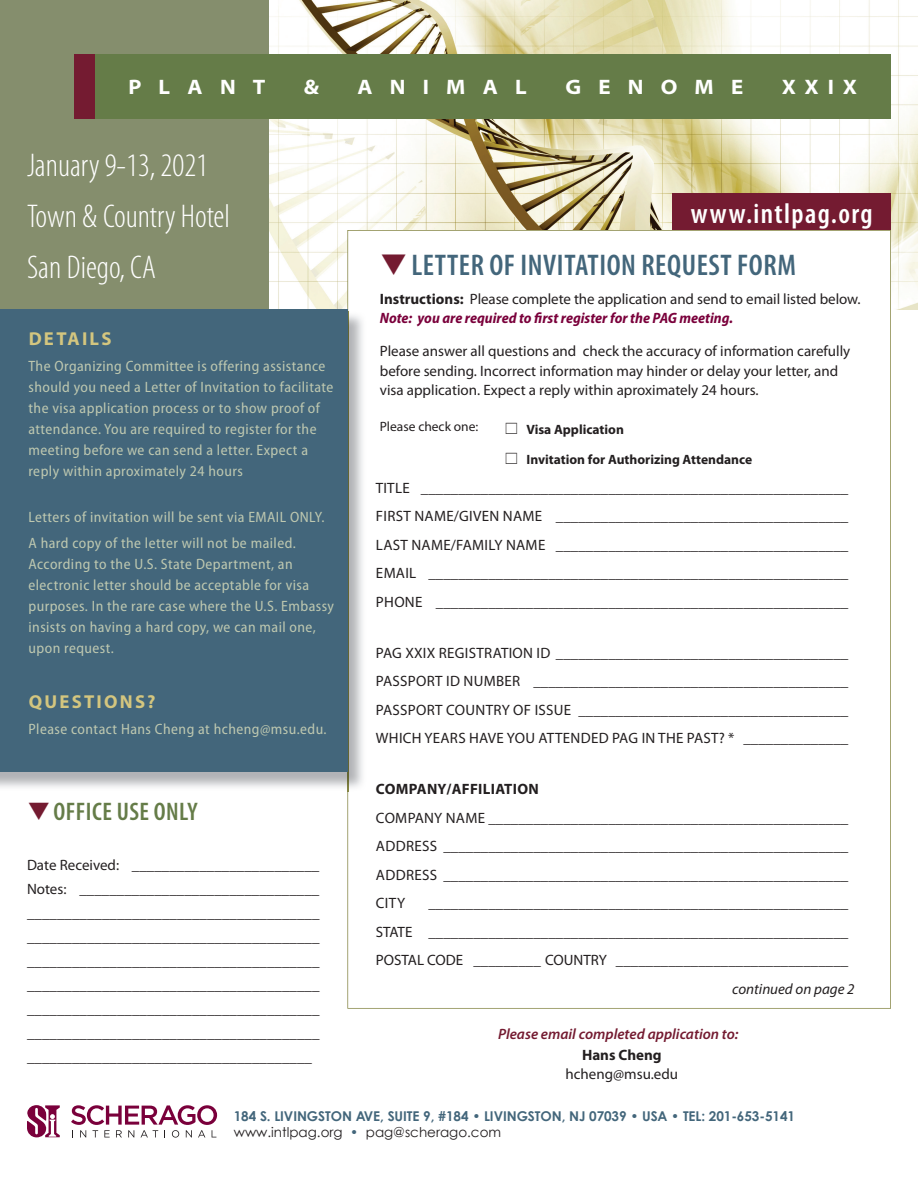
<style>
.page{position:relative;width:918px;height:1188px;background:#fff}
.page>*{position:absolute;margin:0;border:0;box-sizing:border-box;transform-origin:0 0}
.t1{font:300 condensed 33px/51px "Myriad Pro";color:#fff}
.t2{font:600 condensed 30px "Myriad Pro";letter-spacing:.02em;color:#43667b}
.t3{font:600 condensed 28.5px "Myriad Pro";letter-spacing:.05em;color:#fff}
.t4{font:600 condensed 25.5px "Myriad Pro";letter-spacing:.02em;color:#657c48}
.t5{font:700 semi-expanded 21px "Myriad Pro";letter-spacing:.82em;color:#fff}
.t6{font:700 18.75px "Myriad Pro";letter-spacing:.12em;color:#d4c67f}
.t7{font:15px/28.5px "Myriad Pro";color:#231f20;text-align:justify}
.t8{font:semi-condensed 15px/21px "Myriad Pro";letter-spacing:.03em;color:#bec8b0}
.t9{font:italic 600 15px "Myriad Pro";color:#741b31}
.t10{font:700 15px "Myriad Pro";letter-spacing:.02em;color:#231f20}
.t11{font:italic 15px "Myriad Pro";color:#231f20}
.t12{font:700 15px "Myriad Pro";color:#231f20}
.t13{font:700 13.5px/16.2px "Century Gothic";letter-spacing:-.005em;color:#43667b}
.t14{font:700 13.5px "Myriad Pro";color:#231f20}
.t15{font:13.5px "Myriad Pro";color:#231f20}
.s1{color:#741b31}
.s2{font-weight:700}
.s3{font-weight:700;font-style:italic;font-stretch:semi-condensed;color:#7a003b}
.s4{font-weight:400;color:#231f20}
.s5{font-weight:400}
</style>
<div class="page">
<img style="left:268px;top:0;width:650px;height:310px">
<svg style="left:347px;top:230px;width:544px;height:779px"></svg>
<div style="left:0;top:0;width:268px;height:310px;background:#858e6d"></div>
<img style="left:0;top:312px;width:366px;height:479px">
<img style="left:347px;top:312px;width:1px;height:479px">
<div style="left:0;top:310px;width:347px;height:462px;background:#43667b"></div>
<div style="left:94px;top:54px;width:797px;height:65px;background:#657c48"></div>
<div style="left:74px;top:54px;width:20px;height:65px;background:#741b31"></div>
<div style="left:672px;top:194px;width:219px;height:36px;background:#741b31"></div>
<svg style="left:71px;top:1105px;width:146px;height:33px"></svg>
<svg style="left:27px;top:1105px;width:33px;height:32px"></svg>
<svg style="left:506px;top:423px;width:11px;height:11px"></svg>
<svg style="left:506px;top:453px;width:11px;height:11px"></svg>
<h3 class="t5" style="left:128px;top:76px;width:139px">PLANT</h3>
<h3 class="t5" style="left:304px;top:76px;width:17px">&amp;</h3>
<h3 class="t5" style="left:358px;top:76px;width:171px">ANIMAL</h3>
<h3 class="t5" style="left:565px;top:76px;width:179px">GENOME</h3>
<h3 class="t5" style="left:782px;top:76px;width:77px">XXIX</h3>
<h1 class="t1" style="left:27px;top:140px;width:205px">January 9-13, 2021<br>Town &amp; Country Hotel<br>San Diego, CA</h1>
<p class="t6" style="left:29px;top:327px;width:84px">DETAILS</p>
<p class="t8" style="left:28px;top:356px;width:306px">The Organizing Committee is offering assistance should you need a Letter of Invitation to facilitate the visa application process or to show proof of attendance. You are required to register for the meeting before we can send a letter. Expect a reply within aproximately 24 hours</p>
<p class="t8" style="left:28px;top:505px;width:298px;line-height:25.5px">Letters of invitation will be sent via EMAIL ONLY.<br>A hard copy of the letter will not be mailed.</p>
<p class="t8" style="left:28px;top:554px;width:307px">According to the U.S. State Department, an electronic letter should be acceptable for visa purposes. In the rare case where the U.S. Embassy insists on having a hard copy, we can mail one, upon request.</p>
<p class="t6" style="left:29px;top:690px;width:128px">QUESTIONS?</p>
<p class="t8" style="left:28px;top:718px;width:300px">Please contact Hans Cheng at hcheng@msu.edu.</p>
<h3 class="t4" style="left:27px;top:796px;width:172px"><span class="s1">❑</span>OFFICE USE ONLY</h3>
<p class="t7" style="left:27px;top:853px;width:294px;line-height:24px">Date Received: _________________________ Notes: ________________________________ _______________________________________ _______________________________________ _______________________________________ _______________________________________ _______________________________________ _______________________________________ ______________________________________</p>
<h3 class="t3" style="left:691px;top:196px;width:183px">www.intlpag.org</h3>
<h2 class="t2" style="left:380px;top:246px;width:418px"><span class="s1">❑</span> LETTER OF INVITATION REQUEST FORM</h2>
<p class="t7" style="left:380px;top:289px;width:482px;line-height:19.5px"><span class="s2">Instructions:</span> Please complete the application and send to email listed below.<br><span class="s3">Note: you are required to first register for the PAG meeting.</span></p>
<p class="t7" style="left:380px;top:341px;width:472px;line-height:19.5px;text-align:left">Please answer all questions and check the accuracy of information carefully before sending. Incorrect information may hinder or delay your letter, and visa application. Expect a reply within aproximately 24 hours.</p>
<p class="t15" style="left:380px;top:418px;width:100px">Please check one:</p>
<p class="t14" style="left:526px;top:421px;width:99px">Visa Application</p>
<p class="t14" style="left:526px;top:451px;width:227px">Invitation for Authorizing Attendance</p>
<p class="t7" style="left:376px;top:473px;width:474px">TITLE _________________________________________________________ FIRST NAME/GIVEN NAME _______________________________________ LAST NAME/FAMILY NAME _______________________________________ EMAIL ________________________________________________________ PHONE _______________________________________________________</p>
<p class="t7" style="left:376px;top:638px;width:474px">PAG XXIX REGISTRATION ID _______________________________________ PASSPORT ID NUMBER __________________________________________ PASSPORT COUNTRY OF ISSUE ____________________________________ WHICH YEARS HAVE YOU ATTENDED PAG IN THE PAST? * ______________</p>
<p class="t10" style="left:376px;top:779px;width:164px">COMPANY/AFFILIATION</p>
<p class="t7" style="left:376px;top:803px;width:474px">COMPANY NAME ________________________________________________ ADDRESS ______________________________________________________ ADDRESS ______________________________________________________ CITY</p>
<p class="t7" style="left:376px;top:889px;width:474px;text-indent:52px">________________________________________________________ STATE ________________________________________________________ POSTAL CODE _________ COUNTRY _______________________________</p>
<p class="t11" style="left:732px;top:979px;width:124px">continued on page 2</p>
<p class="t9" style="left:498px;top:1025px;width:242px">Please email completed application to:</p>
<p class="t12" style="left:582px;top:1045px;width:81px">Hans Cheng</p>
<p class="t7" style="left:566px;top:1060px;width:114px">hcheng@msu.edu</p>
<p class="t13" style="left:234px;top:1108px;width:563px">184 S. LIVINGSTON AVE, SUITE 9, #184 • LIVINGSTON, NJ 07039 • USA • TEL: 201-653-5141 <span class="s4">www.intlpag.org</span> <span class="s5">•</span> <span class="s4">pag@scherago.com</span></p>
</div>
